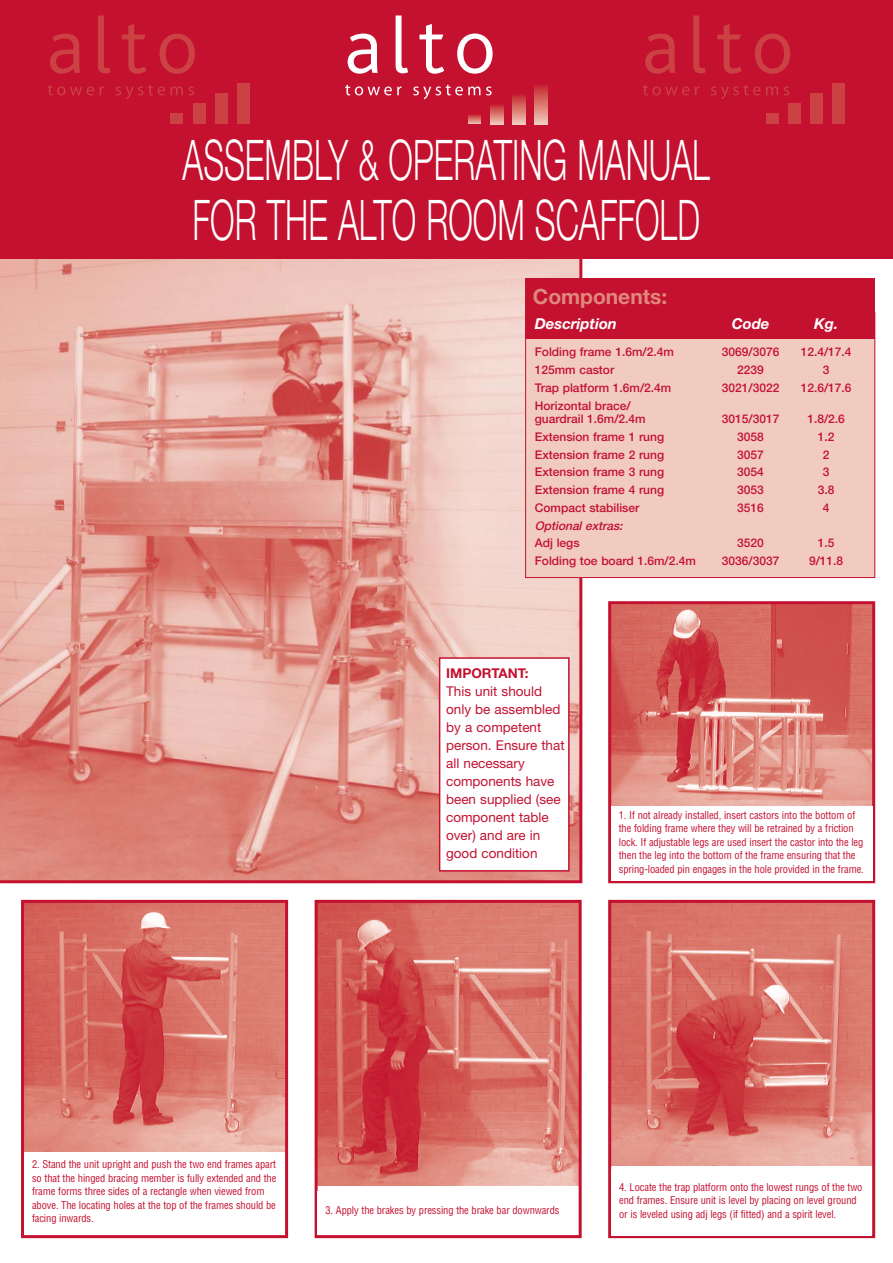
<style>
.page{position:relative;width:893px;height:1263px;background:#fff}
.page>*{position:absolute;margin:0;border:0;box-sizing:border-box;transform-origin:0 0}
.t1{font:300 56.1px/60px "Helvetica Neue";color:#fff;scale:.59 1}
.t2{font:700 21px "Helvetica Neue";color:#df897c}
.t3{font:italic 700 15px "Helvetica Neue";color:#fff}
.t4{font:13.5px/18px "Helvetica Neue";color:#c41130}
.t5{font:700 13.5px "Helvetica Neue";color:#c41130}
.t6{font:500 12px/13.5px "Helvetica Neue";color:#c41130}
.t7{font:italic 500 12px "Helvetica Neue";color:#c41130}
.t8{font:condensed 10.5px/13.5px "Helvetica";letter-spacing:-.01em;color:#c41130}
</style>
<div class="page">
<svg style="left:0;top:258px;width:582px;height:625px;background:#e4a399"></svg>
<div style="left:0;top:0;width:893px;height:258px;background:#c41130"></div>
<img style="left:25px;top:904px;width:259px;height:247px">
<div style="left:21px;top:900px;width:267px;height:338px;border:3px solid #c41130"></div>
<img style="left:319px;top:904px;width:259px;height:281px">
<div style="left:315px;top:900px;width:267px;height:338px;border:3px solid #c41130"></div>
<img style="left:612px;top:605px;width:259px;height:201px">
<div style="left:608px;top:601px;width:267px;height:282px;border:3px solid #c41130"></div>
<div style="left:611px;top:806px;width:261px;height:74px;background:#fff"></div>
<div style="left:24px;top:1156px;width:261px;height:76px;background:#fff"></div>
<div style="left:318px;top:1191px;width:260px;height:43px;background:#fff"></div>
<img style="left:612px;top:904px;width:259px;height:261px">
<div style="left:608px;top:900px;width:267px;height:338px;border:3px solid #c41130"></div>
<div style="left:611px;top:1169px;width:261px;height:67px;background:#fff"></div>
<div style="left:526px;top:312px;width:349px;height:265px;background:#f1cac0"></div>
<div style="left:525px;top:278px;width:350px;height:61px;background:#c41130"></div>
<div style="left:440px;top:658px;width:129px;height:213px;background:#fff"></div>
<div style="left:439px;top:657px;width:131px;height:214px;border:2px solid #c41130"></div>
<div style="left:170px;top:114px;width:13px;height:10px;background:#cc4143"></div>
<div style="left:193px;top:104px;width:12px;height:20px;background:#cc4143"></div>
<div style="left:215px;top:93px;width:13px;height:31px;background:#cc4143"></div>
<div style="left:237px;top:83px;width:13px;height:41px;background:#cc4143"></div>
<svg style="left:50px;top:15px;width:145px;height:59px"></svg>
<svg style="left:48px;top:85px;width:46px;height:10px"></svg>
<svg style="left:100px;top:87px;width:4px;height:8px"></svg>
<svg style="left:116px;top:85px;width:49px;height:14px"></svg>
<svg style="left:171px;top:87px;width:23px;height:8px"></svg>
<svg style="left:468px;top:115px;width:13px;height:9px"></svg>
<svg style="left:490px;top:105px;width:13px;height:19px"></svg>
<svg style="left:512px;top:95px;width:13px;height:29px"></svg>
<svg style="left:534px;top:85px;width:13px;height:39px"></svg>
<svg style="left:348px;top:15px;width:145px;height:59px"></svg>
<svg style="left:345px;top:85px;width:56px;height:10px"></svg>
<svg style="left:413px;top:85px;width:67px;height:14px"></svg>
<svg style="left:486px;top:87px;width:6px;height:8px"></svg>
<div style="left:766px;top:114px;width:13px;height:10px;background:#cc4143"></div>
<div style="left:788px;top:104px;width:13px;height:20px;background:#cc4143"></div>
<div style="left:810px;top:93px;width:13px;height:31px;background:#cc4143"></div>
<div style="left:832px;top:83px;width:13px;height:41px;background:#cc4143"></div>
<svg style="left:645px;top:15px;width:145px;height:59px"></svg>
<svg style="left:643px;top:85px;width:46px;height:10px"></svg>
<svg style="left:695px;top:87px;width:4px;height:8px"></svg>
<svg style="left:711px;top:85px;width:49px;height:14px"></svg>
<svg style="left:766px;top:87px;width:12px;height:8px"></svg>
<svg style="left:784px;top:87px;width:5px;height:8px"></svg>
<h1 class="t1" style="left:183px;top:135px;width:895px">ASSEMBLY &amp; OPERATING MANUAL<br>FOR THE ALTO ROOM SCAFFOLD</h1>
<h2 class="t2" style="left:533px;top:289px;width:136px">Components:</h2>
<h3 class="t3" style="left:535px;top:318px;width:84px">Description</h3>
<h3 class="t3" style="left:732px;top:318px;width:39px">Code</h3>
<h3 class="t3" style="left:814px;top:318px;width:26px">Kg.</h3>
<p class="t6" style="left:535px;top:347px;width:140px">Folding frame 1.6m/2.4m</p>
<p class="t6" style="left:722px;top:347px;width:59px">3069/3076</p>
<p class="t6" style="left:801px;top:347px;width:52px">12.4/17.4</p>
<p class="t6" style="left:535px;top:364px;width:81px">125mm castor</p>
<p class="t6" style="left:737px;top:364px;width:28px">2239</p>
<p class="t6" style="left:823px;top:364px;width:8px">3</p>
<p class="t6" style="left:535px;top:382px;width:138px">Trap platform 1.6m/2.4m</p>
<p class="t6" style="left:722px;top:382px;width:59px">3021/3022</p>
<p class="t6" style="left:801px;top:382px;width:52px">12.6/17.6</p>
<p class="t6" style="left:535px;top:400px;width:112px">Horizontal brace/ guardrail 1.6m/2.4m</p>
<p class="t6" style="left:722px;top:413px;width:59px">3015/3017</p>
<p class="t6" style="left:807px;top:413px;width:39px">1.8/2.6</p>
<p class="t6" style="left:535px;top:431px;width:131px">Extension frame 1 rung</p>
<p class="t6" style="left:737px;top:431px;width:28px">3058</p>
<p class="t6" style="left:818px;top:431px;width:18px">1.2</p>
<p class="t6" style="left:535px;top:449px;width:131px">Extension frame 2 rung</p>
<p class="t6" style="left:737px;top:449px;width:28px">3057</p>
<p class="t6" style="left:823px;top:449px;width:8px">2</p>
<p class="t6" style="left:535px;top:467px;width:131px">Extension frame 3 rung</p>
<p class="t6" style="left:737px;top:467px;width:28px">3054</p>
<p class="t6" style="left:823px;top:467px;width:8px">3</p>
<p class="t6" style="left:535px;top:484px;width:131px">Extension frame 4 rung</p>
<p class="t6" style="left:737px;top:484px;width:28px">3053</p>
<p class="t6" style="left:818px;top:484px;width:18px">3.8</p>
<p class="t6" style="left:535px;top:502px;width:106px">Compact stabiliser</p>
<p class="t6" style="left:737px;top:502px;width:28px">3516</p>
<p class="t6" style="left:823px;top:502px;width:8px">4</p>
<p class="t7" style="left:535px;top:521px;width:91px">Optional extras:</p>
<p class="t6" style="left:535px;top:538px;width:46px">Adj legs</p>
<p class="t6" style="left:737px;top:538px;width:28px">3520</p>
<p class="t6" style="left:818px;top:538px;width:18px">1.5</p>
<p class="t6" style="left:535px;top:555px;width:163px">Folding toe board 1.6m/2.4m</p>
<p class="t6" style="left:722px;top:555px;width:59px">3036/3037</p>
<p class="t6" style="left:809px;top:555px;width:36px">9/11.8</p>
<p class="t5" style="left:446px;top:668px;width:84px">IMPORTANT:</p>
<p class="t4" style="left:446px;top:683px;width:120px">This unit should only be assembled by a competent person. Ensure that all necessary components have been supplied (see component table over) and are in good condition</p>
<p class="t8" style="left:619px;top:809px;width:247px">1. If not already installed, insert castors into the bottom of the folding frame where they will be retrained by a friction lock. If adjustable legs are used insert the castor into the leg then the leg into the bottom of the frame ensuring that the spring-loaded pin engages in the hole provided in the frame.</p>
<p class="t8" style="left:32px;top:1158px;width:246px">2. Stand the unit upright and push the two end frames apart so that the hinged bracing member is fully extended and the frame forms three sides of a rectangle when viewed from above. The locating holes at the top of the frames should be facing inwards.</p>
<p class="t8" style="left:325px;top:1205px;width:235px">3. Apply the brakes by pressing the brake bar downwards</p>
<p class="t8" style="left:619px;top:1181px;width:245px">4. Locate the trap platform onto the lowest rungs of the two end frames. Ensure unit is level by placing on level ground or is leveled using adj legs (if fitted) and a spirit level.</p>
</div>
